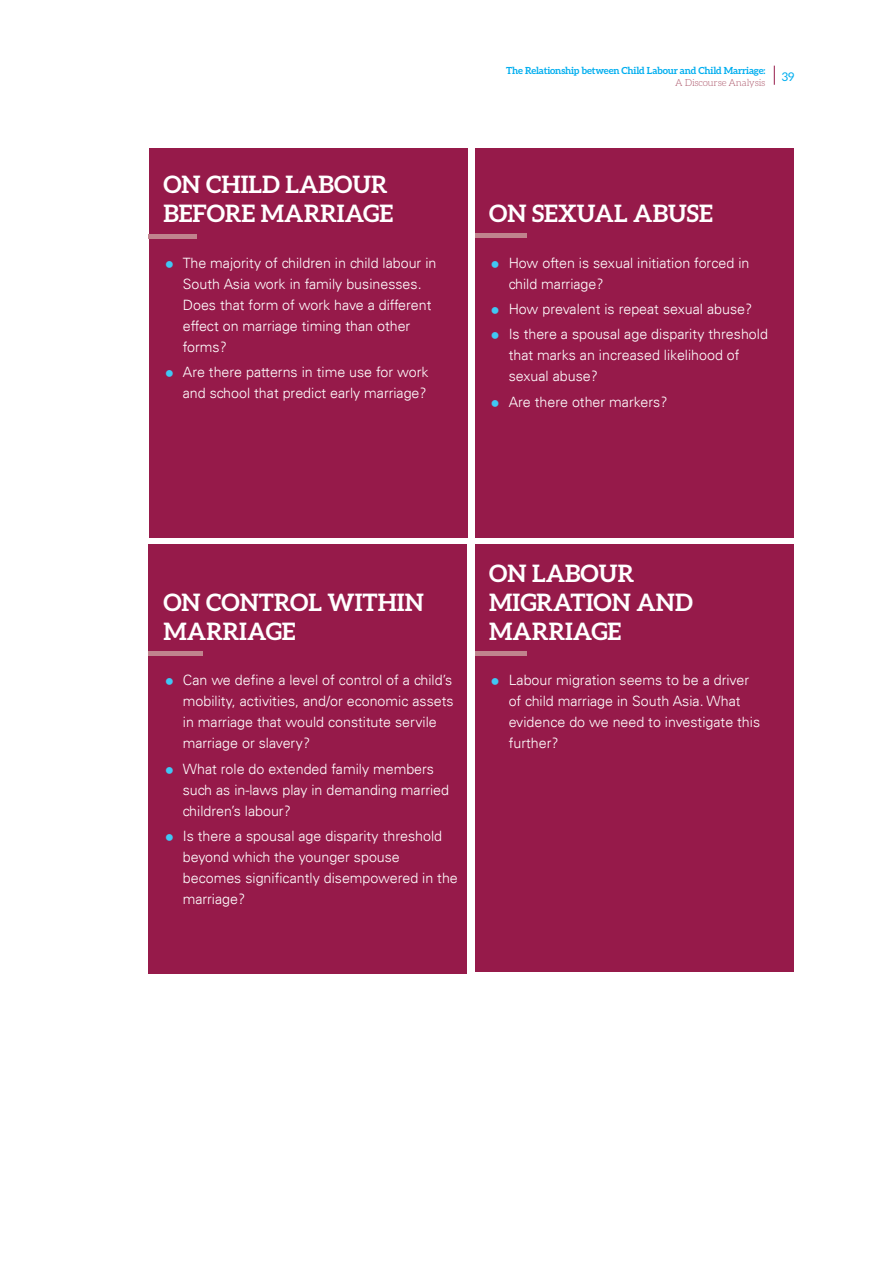
<style>
.page{position:relative;width:893px;height:1263px;background:#fff}
.page>*{position:absolute;margin:0;border:0;box-sizing:border-box;transform-origin:0 0}
.t1{font:700 24px/28.8px "Aleo";color:#fff}
.t2{font:300 14.25px/21px "Univers LT";color:#fff}
.t3{font:12px "Aleo";color:#00aeef}
.t4{font:700 9.75px "Aleo";letter-spacing:-.015em;color:#00aeef}
.t5{font:300 9.75px "Aleo";letter-spacing:-.015em;color:#aa5468}
</style>
<div class="page">
<svg style="left:774px;top:66px;width:1px;height:19px"></svg>
<div style="left:149px;top:148px;width:319px;height:390px;background:#961a4a"></div>
<hr style="left:149px;top:234px;width:48px;height:4px;background:#c0838d">
<div style="left:148px;top:544px;width:319px;height:430px;background:#961a4a"></div>
<hr style="left:148px;top:651px;width:54px;height:4px;background:#c0838d">
<div style="left:475px;top:148px;width:319px;height:389px;background:#961a4a"></div>
<hr style="left:475px;top:234px;width:51px;height:4px;background:#c0838d">
<div style="left:475px;top:544px;width:319px;height:427px;background:#961a4a"></div>
<hr style="left:475px;top:651px;width:51px;height:4px;background:#c0838d">
<h1 class="t1" style="left:163px;top:170px;width:231px">ON CHILD LABOUR<br>BEFORE MARRIAGE</h1>
<p class="t2" style="left:183px;top:252px;width:255px">The majority of children in child labour in<br>South Asia work in family businesses.<br>Does that form of work have a different effect on marriage timing than other forms?</p>
<p class="t2" style="left:183px;top:361px;width:247px">Are there patterns in time use for work and school that predict early marriage?</p>
<p class="t4" style="left:506px;top:64px;width:261px">The Relationship between Child Labour and Child Marriage:</p>
<p class="t5" style="left:675px;top:77px;width:92px">A Discourse Analysis</p>
<p class="t3" style="left:782px;top:70px;width:14px">39</p>
<h1 class="t1" style="left:489px;top:199px;width:225px">ON SEXUAL ABUSE</h1>
<p class="t2" style="left:509px;top:252px;width:242px">How often is sexual initiation forced in child marriage?</p>
<p class="t2" style="left:509px;top:296px;width:261px;line-height:25.2px">How prevalent is repeat sexual abuse?<br>Is there a spousal age disparity threshold</p>
<p class="t2" style="left:509px;top:345px;width:232px">that marks an increased likelihood of sexual abuse?</p>
<p class="t2" style="left:509px;top:391px;width:160px">Are there other markers?</p>
<h1 class="t1" style="left:163px;top:587px;width:262px">ON CONTROL WITHIN<br>MARRIAGE</h1>
<p class="t2" style="left:183px;top:670px;width:272px">Can we define a level of control of a child’s mobility, activities, and/or economic assets in marriage that would constitute servile marriage or slavery?</p>
<p class="t2" style="left:183px;top:758px;width:268px">What role do extended family members such as in-laws play in demanding married children’s labour?</p>
<p class="t2" style="left:183px;top:825px;width:277px">Is there a spousal age disparity threshold beyond which the younger spouse becomes significantly disempowered in the marriage?</p>
<h1 class="t1" style="left:489px;top:559px;width:205px">ON LABOUR<br>MIGRATION AND<br>MARRIAGE</h1>
<p class="t2" style="left:509px;top:670px;width:253px">Labour migration seems to be a driver of child marriage in South Asia. What evidence do we need to investigate this further?</p>
</div>
